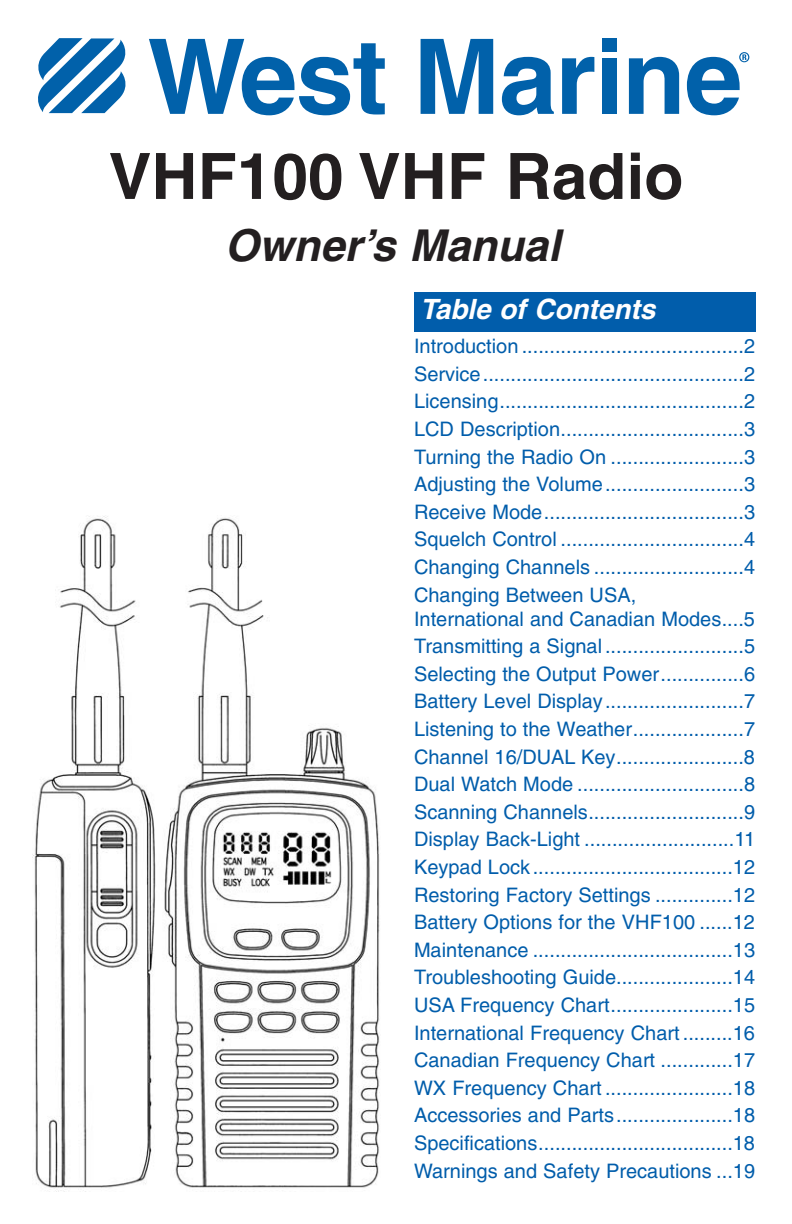
<style>
.page{position:relative;width:792px;height:1224px;background:#fff}
.page>*{position:absolute;margin:0;border:0;box-sizing:border-box;transform-origin:0 0}
.t1{font:700 64px "Helvetica";color:#231f20}
.t2{font:italic 700 44px "Helvetica";color:#231f20}
.t3{font:italic 700 28px "Helvetica";color:#fff}
.t4{font:20px/27.6px "Helvetica";color:#015dab;text-align:justify}
</style>
<div class="page">
<svg style="left:149px;top:39px;width:236px;height:76px"></svg>
<svg style="left:421px;top:39px;width:72px;height:75px"></svg>
<svg style="left:502px;top:57px;width:52px;height:58px"></svg>
<svg style="left:562px;top:57px;width:32px;height:57px"></svg>
<div style="left:602px;top:58px;width:14px;height:56px;background:#0161aa"></div>
<div style="left:602px;top:38px;width:14px;height:14px;background:#0161aa"></div>
<svg style="left:629px;top:57px;width:50px;height:57px"></svg>
<svg style="left:38px;top:38px;width:88px;height:75px"></svg>
<svg style="left:687px;top:52px;width:62px;height:63px"></svg>
<div style="left:414px;top:293px;width:342px;height:39px;background:#015dab"></div>
<img style="left:32px;top:516px;width:348px;height:675px">
<h1 class="t1" style="left:109px;top:151px;width:576px">VHF100 VHF Radio</h1>
<h2 class="t2" style="left:225px;top:228px;width:337px">Owner’s Manual</h2>
<h3 class="t3" style="left:420px;top:298px;width:237px">Table of Contents</h3>
<p class="t4" style="left:414px;top:334px;width:343px">Introduction ........................................2<br>Service...............................................2<br>Licensing............................................2<br>LCD Description.................................3<br>Turning the Radio On ........................3<br>Adjusting the Volume.........................3<br>Receive Mode....................................3<br>Squelch Control .................................4<br>Changing Channels ...........................4<br>Changing Between USA,</p>
<p class="t4" style="left:414px;top:607px;width:343px">International and Canadian Modes....5<br>Transmitting a Signal .........................5<br>Selecting the Output Power...............6<br>Battery Level Display.........................7<br>Listening to the Weather....................7<br>Channel 16/DUAL Key.......................8<br>Dual Watch Mode ..............................8<br>Scanning Channels............................9<br>Display Back-Light ...........................11<br>Keypad Lock ....................................12<br>Restoring Factory Settings ..............12<br>Battery Options for the VHF100 ......12<br>Maintenance ....................................13<br>Troubleshooting Guide.....................14<br>USA Frequency Chart......................15<br>International Frequency Chart .........16<br>Canadian Frequency Chart .............17<br>WX Frequency Chart .......................18<br>Accessories and Parts.....................18<br>Specifications...................................18<br>Warnings and Safety Precautions ...19</p>
</div>
